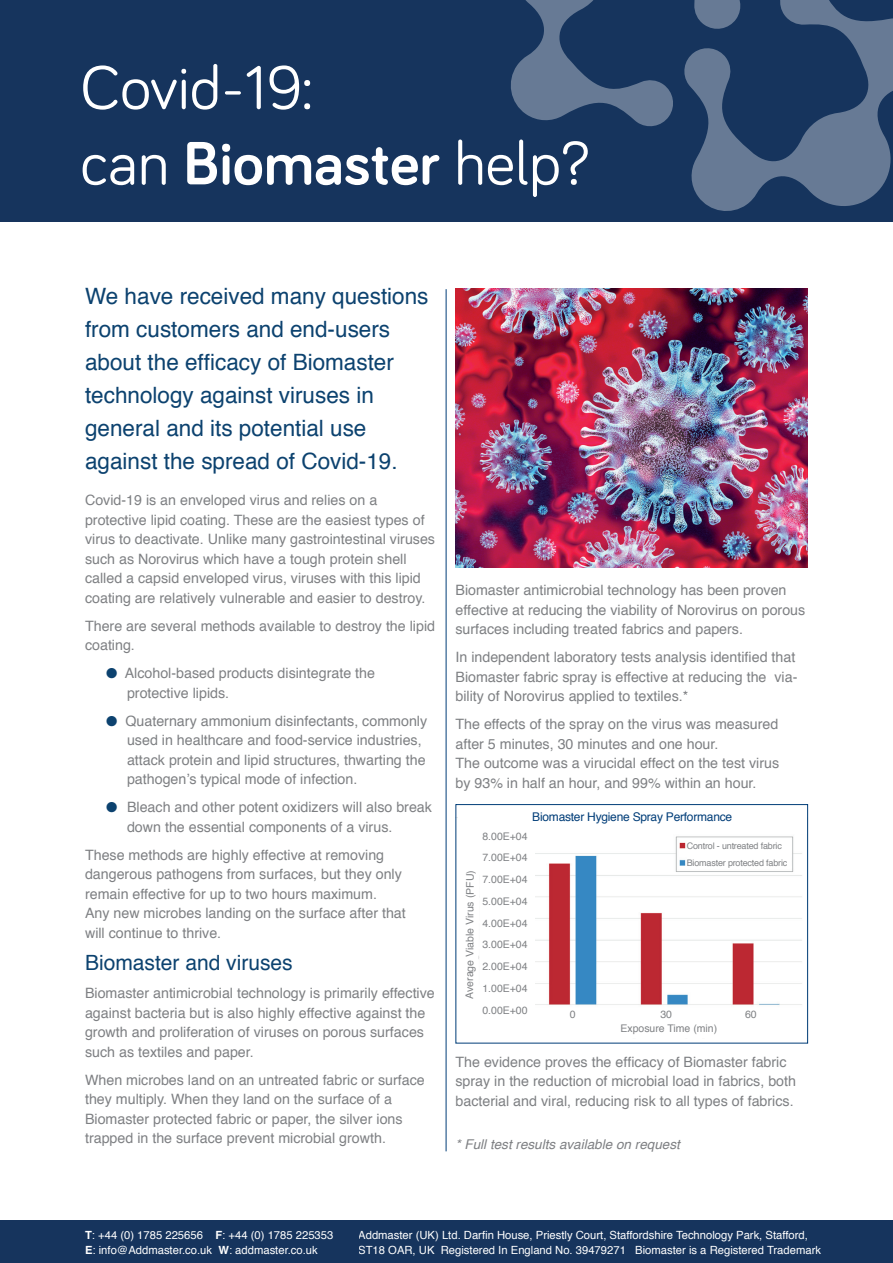
<style>
.page{position:relative;width:893px;height:1263px;background:#fff}
.page>*{position:absolute;margin:0;border:0;box-sizing:border-box;transform-origin:0 0}
.t1{font:63px/75.6px "Bariol";color:#fff}
.t2{font:22.5px/33px "Helvetica";color:#0c426f}
.t3{font:21px "Helvetica";color:#0c426f}
.t4{font:14.25px/19.5px "Helvetica";color:#7e8083}
.t5{font:italic 13.5px "Helvetica";color:#7e8083}
.t6{font:12px "Helvetica";letter-spacing:-.02em;color:#003d78}
.t7{font:11.25px/14.4px "Helvetica";color:#fff}
.t8{font:10.5px/21.8px "Helvetica";color:#808285;text-align:justify}
.t9{font:9px/16.6px "Helvetica";letter-spacing:-.02em;color:#808285}
.s1{font-weight:700}
.s2{color:#0c426f}
</style>
<div class="page">
<div style="left:0;top:0;width:893px;height:222px;background:#16345d"></div>
<svg style="left:511px;top:0;width:382px;height:211px"></svg>
<div style="left:358px;top:1220px;width:535px;height:43px;background:#16345d"></div>
<div style="left:0;top:1220px;width:358px;height:43px;background:#16345d"></div>
<img style="left:455px;top:288px;width:353px;height:280px">
<img style="left:457px;top:817px;width:345px;height:188px">
<div style="left:455px;top:804px;width:353px;height:239px;border:1px solid #003d78"></div>
<div style="left:458px;top:812px;width:349px;height:22px;background:#fff"></div>
<div style="left:482px;top:832px;width:52px;height:209px;background:#fff"></div>
<div style="left:687px;top:842px;width:104px;height:27px;background:#fff"></div>
<svg style="left:465px;top:855px;width:14px;height:150px"></svg>
<hr style="left:446px;top:289px;width:1px;height:862px;background:#003d78">
<h1 class="t1" style="left:80px;top:47px;width:511px">Covid-19:<br>can <span class="s1">Biomaster</span> help?</h1>
<h2 class="t2" style="left:85px;top:280px;width:345px">We have received many questions from customers and end-users about the efficacy of Biomaster technology against viruses in general and its potential use against the spread of Covid-19.</h2>
<p class="t4" style="left:85px;top:491px;width:352px">Covid-19 is an enveloped virus and relies on a protective lipid coating. These are the easiest types of virus to deactivate. Unlike many gastrointestinal viruses such as Norovirus which have a tough protein shell called a capsid enveloped virus, viruses with this lipid coating are relatively vulnerable and easier to destroy.</p>
<p class="t4" style="left:85px;top:617px;width:352px">There are several methods available to destroy the lipid coating.</p>
<p class="t4" style="left:127px;top:664px;width:249px;text-indent:-21px"><span class="s2">●</span> Alcohol-based products disintegrate the protective lipids.</p>
<p class="t4" style="left:127px;top:712px;width:302px;text-indent:-21px"><span class="s2">●</span> Quaternary ammonium disinfectants, commonly used in healthcare and food-service industries, attack protein and lipid structures, thwarting the pathogen’s typical mode of infection.</p>
<p class="t4" style="left:127px;top:798px;width:306px;text-indent:-21px"><span class="s2">●</span> Bleach and other potent oxidizers will also break down the essential components of a virus.</p>
<p class="t4" style="left:85px;top:846px;width:322px">These methods are highly effective at removing dangerous pathogens from surfaces, but they only remain effective for up to two hours maximum.<br>Any new microbes landing on the surface after that will continue to thrive.</p>
<h3 class="t3" style="left:85px;top:947px;width:209px">Biomaster and viruses</h3>
<p class="t4" style="left:85px;top:984px;width:351px">Biomaster antimicrobial technology is primarily effective against bacteria but is also highly effective against the growth and proliferation of viruses on porous surfaces such as textiles and paper.</p>
<p class="t4" style="left:85px;top:1070px;width:341px">When microbes land on an untreated fabric or surface they multiply. When they land on the surface of a Biomaster protected fabric or paper, the silver ions trapped in the surface prevent microbial growth.</p>
<p class="t4" style="left:455px;top:581px;width:351px">Biomaster antimicrobial technology has been proven effective at reducing the viability of Norovirus on porous surfaces including treated fabrics and papers.</p>
<p class="t4" style="left:455px;top:648px;width:343px">In independent laboratory tests analysis identified that<br>Biomaster fabric spray is effective at reducing the via&shy;bility of Norovirus applied to textiles.*</p>
<p class="t4" style="left:455px;top:715px;width:325px">The effects of the spray on the virus was measured after 5 minutes, 30 minutes and one hour.<br>The outcome was a virucidal effect on the test virus by 93% in half an hour, and 99% within an hour.</p>
<p class="t6" style="left:532px;top:808px;width:201px">Biomaster Hygiene Spray Performance</p>
<p class="t8" style="left:482px;top:825px;width:47px">8.00E+04<br>7.00E+04<br>7.00E+04<br>5.00E+04<br>4.00E+04<br>3.00E+04<br>2.00E+04<br>1.00E+04<br>0.00E+00</p>
<p class="t9" style="left:687px;top:838px;width:102px">Control - untreated fabric<br>Biomaster protected fabric</p>
<p class="t8" style="left:459px;top:999px;width:130px;rotate:-90deg">Average Viable Virus (PFU)</p>
<p class="t8" style="left:570px;top:1004px;width:7px">0</p>
<p class="t8" style="left:660px;top:1004px;width:13px">30</p>
<p class="t8" style="left:745px;top:1004px;width:13px">60</p>
<p class="t4" style="left:455px;top:1053px;width:342px">The evidence proves the efficacy of Biomaster fabric spray in the reduction of microbial load in fabrics, both bacterial and viral, reducing risk to all types of fabrics.</p>
<p class="t5" style="left:455px;top:1133px;width:226px">* Full test results available on request</p>
<p class="t8" style="left:620px;top:1017px;width:98px">Exposure Time (min)</p>
<p class="t7" style="left:85px;top:1228px;width:250px"><span class="s1">T</span>: +44 (0) 1785 225656 <span class="s1">F</span>: +44 (0) 1785 225353<br><span class="s1">E</span>: info@Addmaster.co.uk <span class="s1">W</span>: addmaster.co.uk</p>
<p class="t7" style="left:358px;top:1228px;width:464px">Addmaster (UK) Ltd. Darfin House, Priestly Court, Staffordshire Technology Park, Stafford,<br>ST18 OAR, UK Registered In England No. 39479271 Biomaster is a Registered Trademark</p>
</div>
